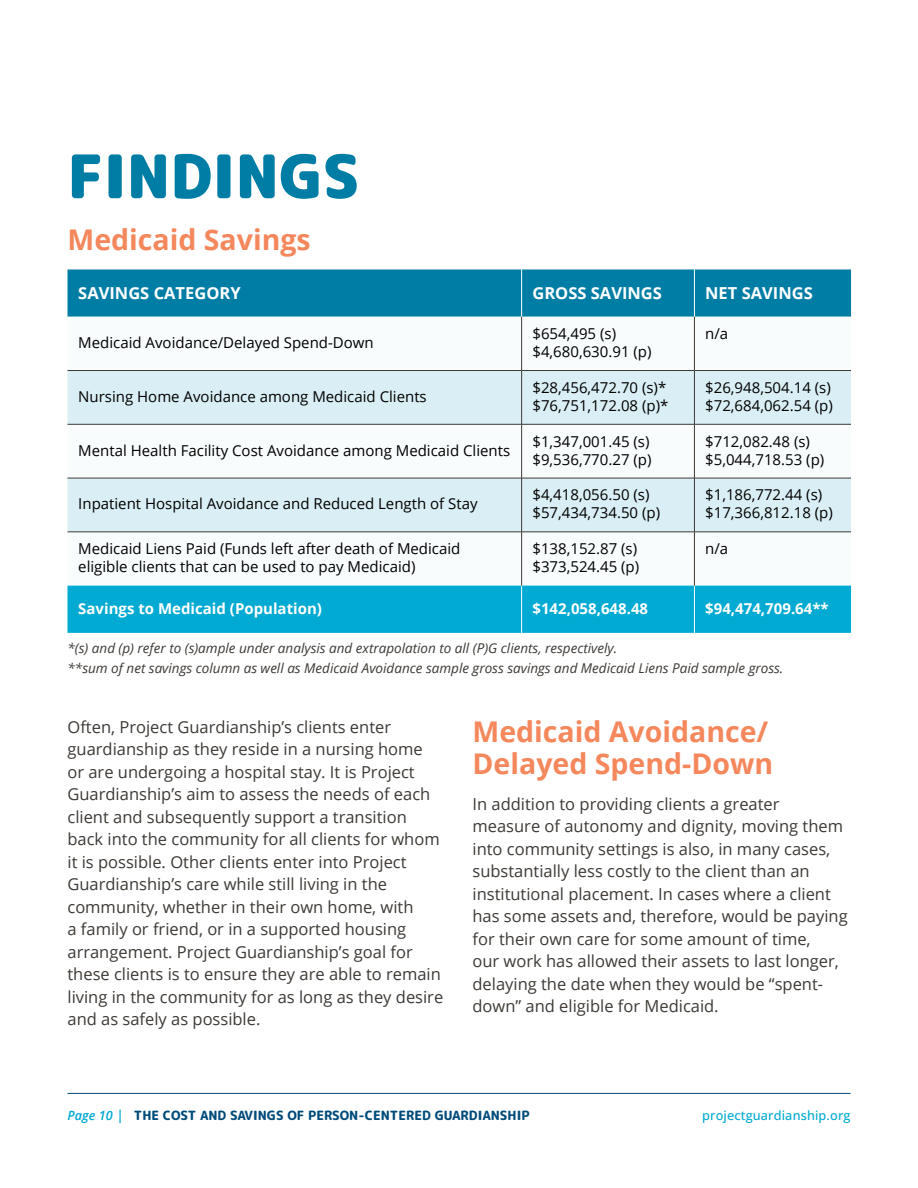
<style>
.page{position:relative;width:918px;height:1188px;background:#fff}
.page>*{position:absolute;margin:0;border:0;box-sizing:border-box;transform-origin:0 0}
._0_HEADER{font:900 60px "Rounded Mplus 1 c";color:#007da5}
._3_Header_i{font:700 28.5px/31.5px "Open Sans";color:#f5875c}
.BODY{font:16.5px/22.5px "Open Sans";color:#3d3935}
.t1{font:700 16.5px "Open Sans";color:#fff}
.t2{font:15px/18px "Open Sans";color:#000}
.t3{font:700 15px "Open Sans";color:#fff}
.BODY-2{font:italic 13.5px "Open Sans";color:#3d3935}
.t4{font:800 12.75px "Rounded Mplus 1 c";color:#004b7b}
.t5{font:500 12.75px "Open Sans";letter-spacing:.01em;color:#00aad2}
.s1{font-family:"Open Sans";font-weight:600;font-style:italic;color:#00aad2}
.s2{font-family:"Open Sans";font-weight:600;font-size:13.5px;color:#00aad2}
</style>
<div class="page">
<hr style="left:68px;top:1093px;width:782px;height:1px;background:#004b7b">
<div style="left:68px;top:269px;width:783px;height:48px;background:#007da5"></div>
<svg style="left:68px;top:317px;width:783px;height:269px"></svg>
<svg style="left:68px;top:371px;width:783px;height:161px;fill:#daeff5"></svg>
<div style="left:68px;top:586px;width:783px;height:47px;background:#00aad2"></div>
<hr style="left:521px;top:269px;width:1px;height:48px;background:#fff">
<hr style="left:694px;top:269px;width:1px;height:48px;background:#fff">
<hr style="left:521px;top:586px;width:1px;height:47px;background:#fff">
<hr style="left:694px;top:586px;width:1px;height:47px;background:#fff">
<hr style="left:521px;top:317px;width:1px;height:53px;background:#3d3935">
<hr style="left:694px;top:317px;width:1px;height:53px;background:#3d3935">
<hr style="left:68px;top:370px;width:454px;height:1px;background:#3d3935">
<hr style="left:522px;top:370px;width:172px;height:1px;background:#3d3935">
<hr style="left:521px;top:371px;width:1px;height:53px;background:#3d3935">
<hr style="left:694px;top:370px;width:157px;height:1px;background:#3d3935">
<hr style="left:694px;top:371px;width:1px;height:53px;background:#3d3935">
<hr style="left:68px;top:424px;width:454px;height:1px;background:#3d3935">
<hr style="left:522px;top:424px;width:172px;height:1px;background:#3d3935">
<hr style="left:521px;top:424px;width:1px;height:54px;background:#3d3935">
<hr style="left:694px;top:424px;width:157px;height:1px;background:#3d3935">
<hr style="left:694px;top:424px;width:1px;height:54px;background:#3d3935">
<hr style="left:68px;top:478px;width:454px;height:1px;background:#3d3935">
<hr style="left:522px;top:478px;width:172px;height:1px;background:#3d3935">
<hr style="left:521px;top:478px;width:1px;height:54px;background:#3d3935">
<hr style="left:694px;top:478px;width:157px;height:1px;background:#3d3935">
<hr style="left:694px;top:478px;width:1px;height:54px;background:#3d3935">
<hr style="left:68px;top:532px;width:454px;height:1px;background:#3d3935">
<hr style="left:522px;top:532px;width:172px;height:1px;background:#3d3935">
<hr style="left:521px;top:532px;width:1px;height:54px;background:#3d3935">
<hr style="left:694px;top:532px;width:157px;height:1px;background:#3d3935">
<hr style="left:694px;top:532px;width:1px;height:54px;background:#3d3935">
<p class="_0_HEADER" style="left:68px;top:134px;width:294px">FINDINGS</p>
<p class="_3_Header_i" style="left:68px;top:223px;width:245px">Medicaid Savings</p>
<p class="t1" style="left:78px;top:282px;width:164px">SAVINGS CATEGORY</p>
<p class="t1" style="left:532px;top:282px;width:131px">GROSS SAVINGS</p>
<p class="t1" style="left:705px;top:282px;width:109px">NET SAVINGS</p>
<p class="t2" style="left:78px;top:333px;width:297px">Medicaid Avoidance/Delayed Spend-Down</p>
<p class="t2" style="left:532px;top:324px;width:85px">$654,495 (s)</p>
<p class="t2" style="left:532px;top:342px;width:121px">$4,680,630.91 (p)</p>
<p class="t2" style="left:705px;top:324px;width:25px">n/a</p>
<p class="t2" style="left:78px;top:387px;width:350px">Nursing Home Avoidance among Medicaid Clients</p>
<p class="t2" style="left:78px;top:441px;width:433px">Mental Health Facility Cost Avoidance among Medicaid Clients</p>
<p class="t2" style="left:78px;top:495px;width:401px">Inpatient Hospital Avoidance and Reduced Length of Stay</p>
<p class="t2" style="left:532px;top:378px;width:135px">$28,456,472.70 (s)*</p>
<p class="t2" style="left:532px;top:396px;width:137px">$76,751,172.08 (p)*</p>
<p class="t2" style="left:532px;top:432px;width:119px">$1,347,001.45 (s)</p>
<p class="t2" style="left:532px;top:450px;width:121px">$9,536,770.27 (p)</p>
<p class="t2" style="left:532px;top:486px;width:119px">$4,418,056.50 (s)</p>
<p class="t2" style="left:532px;top:504px;width:129px">$57,434,734.50 (p)</p>
<p class="t2" style="left:78px;top:539px;width:384px">Medicaid Liens Paid (Funds left after death of Medicaid eligible clients that can be used to pay Medicaid)</p>
<p class="t2" style="left:532px;top:539px;width:106px">$138,152.87 (s)</p>
<p class="t2" style="left:532px;top:557px;width:108px">$373,524.45 (p)</p>
<p class="t2" style="left:705px;top:378px;width:127px">$26,948,504.14 (s)</p>
<p class="t2" style="left:705px;top:396px;width:129px">$72,684,062.54 (p)</p>
<p class="t2" style="left:705px;top:432px;width:106px">$712,082.48 (s)</p>
<p class="t2" style="left:705px;top:450px;width:121px">$5,044,718.53 (p)</p>
<p class="t2" style="left:705px;top:486px;width:119px">$1,186,772.44 (s)</p>
<p class="t2" style="left:705px;top:504px;width:129px">$17,366,812.18 (p)</p>
<p class="t2" style="left:705px;top:539px;width:25px">n/a</p>
<p class="t3" style="left:78px;top:598px;width:245px">Savings to Medicaid (Population)</p>
<p class="t3" style="left:532px;top:598px;width:117px">$142,058,648.48</p>
<p class="t3" style="left:705px;top:598px;width:125px">$94,474,709.64**</p>
<p class="BODY-2" style="left:68px;top:639px;width:551px">*(s) and (p) refer to (s)ample under analysis and extrapolation to all (P)G clients, respectively.</p>
<p class="BODY-2" style="left:68px;top:658px;width:717px">**sum of net savings column as well as Medicaid Avoidance sample gross savings and Medicaid Liens Paid sample gross.</p>
<p class="BODY" style="left:68px;top:715px;width:377px">Often, Project Guardianship’s clients enter guardianship as they reside in a nursing home or are undergoing a hospital stay. It is Project Guardianship’s aim to assess the needs of each client and subsequently support a transition back into the community for all clients for whom it is possible. Other clients enter into Project Guardianship’s care while still living in the community, whether in their own home, with<br>a family or friend, or in a supported housing arrangement. Project Guardianship’s goal for these clients is to ensure they are able to remain living in the community for as long as they desire and as safely as possible.</p>
<p class="_3_Header_i" style="left:472px;top:715px;width:302px">Medicaid Avoidance/<br>Delayed Spend-Down</p>
<p class="BODY" style="left:472px;top:792px;width:377px">In addition to providing clients a greater measure of autonomy and dignity, moving them into community settings is also, in many cases, substantially less costly to the client than an institutional placement. In cases where a client has some assets and, therefore, would be paying for their own care for some amount of time,<br>our work has allowed their assets to last longer, delaying the date when they would be “spent&shy;down” and eligible for Medicaid.</p>
<p class="t4" style="left:68px;top:1107px;width:464px"><span class="s1">Page 10</span> <span class="s2">|</span> THE COST AND SAVINGS OF PERSON-CENTERED GUARDIANSHIP</p>
<p class="t5" style="left:702px;top:1106px;width:150px">projectguardianship.org</p>
</div>
